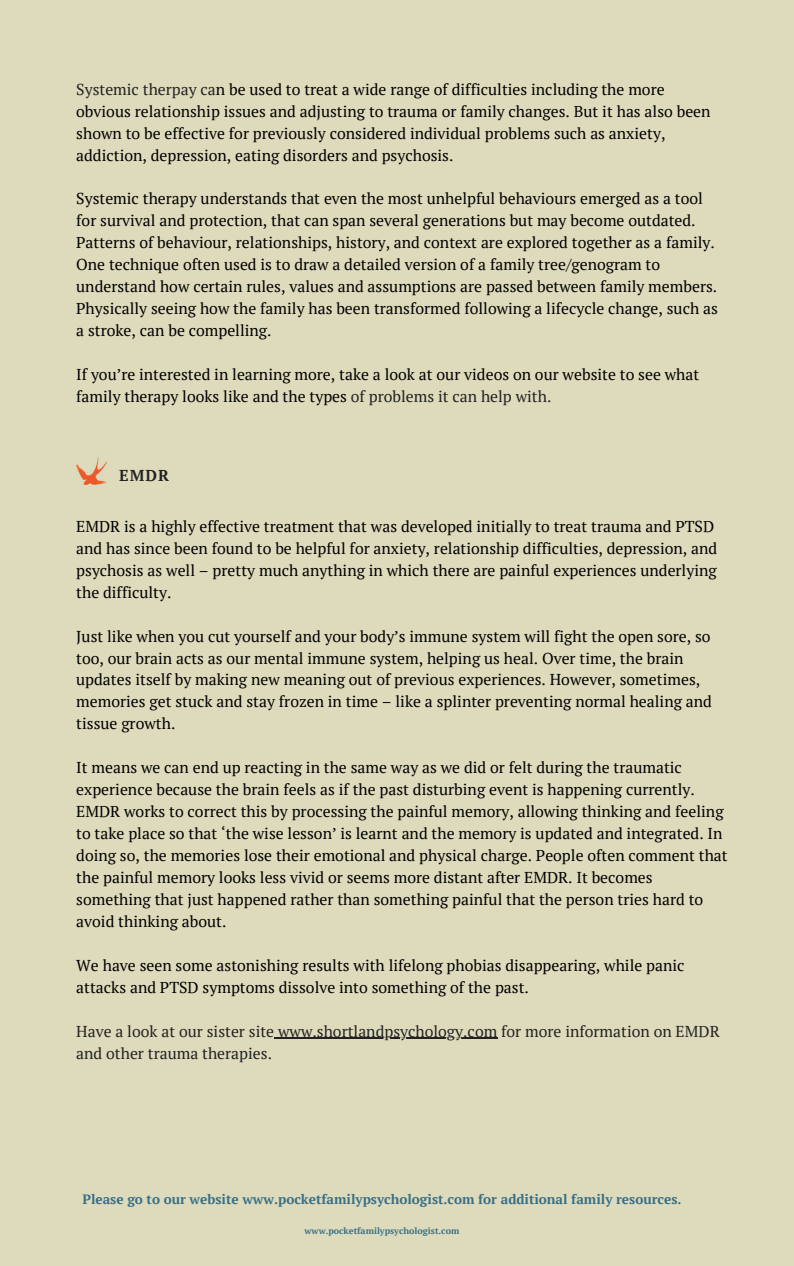
<style>
.page{position:relative;width:794px;height:1266px;background:#fff}
.page>*{position:absolute;margin:0;border:0;box-sizing:border-box;transform-origin:0 0}
.t1{font:15.75px/22px "PT Serif";color:#000}
.t2{font:15.75px/22px "PT Serif";color:#222}
.t3{font:700 15.75px "PT Serif";color:#222}
.t4{font:700 13.5px "PT Serif";color:#366f87}
.t5{font:700 9px "PT Serif";color:#366f87}
.s1{color:#222}
</style>
<div class="page">
<div style="left:0;top:0;width:793px;height:1266px;background:#dedbbc"></div>
<hr style="left:274px;top:1038px;width:223px;height:1px;background:#222">
<img style="left:76px;top:458px;width:30px;height:26px">
<p class="t1" style="left:76px;top:78px;width:635px"><span class="s1">Systemic therpay ca</span>n be used to treat a wide range of difficulties including the more obvious relationship issues and adjusting to trauma or family changes. But it has also been shown to be effective for previously considered individual problems such as anxiety, addiction, depression, eating disorders and psychosis.</p>
<p class="t1" style="left:76px;top:187px;width:642px">Systemic therapy understands that even the most unhelpful behaviours emerged as a tool for survival and protection, that can span several generations but may become outdated.<br>Patterns of behaviour, relationships, history, and context are explored together as a family.<br>One technique often used is to draw a detailed version of a family tree/genogram to understand how certain rules, values and assumptions are passed between family members.<br>Physically seeing how the family has been transformed following a lifecycle change, such as a stroke, can be compelling.</p>
<p class="t1" style="left:76px;top:363px;width:624px">If you’re interested in learning more, take a look at our videos on our website to see what family therapy looks like and the types <span class="s1">of problems it can help with.</span></p>
<p class="t3" style="left:119px;top:464px;width:52px">EMDR</p>
<p class="t1" style="left:76px;top:515px;width:642px">EMDR is a highly effective treatment that was developed initially to treat trauma and PTSD and has since been found to be helpful for anxiety, relationship difficulties, depression, and psychosis as well – pretty much anything in which there are painful experiences underlying the difficulty.</p>
<p class="t1" style="left:76px;top:624px;width:636px">Just like when you cut yourself and your body’s immune system will fight the open sore, so too, our brain acts as our mental immune system, helping us heal. Over time, the brain updates itself by making new meaning out of previous experiences. However, sometimes, memories get stuck and stay frozen in time – like a splinter preventing normal healing and tissue growth.</p>
<p class="t1" style="left:76px;top:756px;width:652px">It means we can end up reacting in the same way as we did or felt during the traumatic experience because the brain feels as if the past disturbing event is happening currently.<br>EMDR works to correct this by processing the painful memory, allowing thinking and feeling to take place so that ‘the wise lesson’ is learnt and the memory is updated and integrated. In doing so, the memories lose their emotional and physical charge. People often comment that the painful memory looks less vivid or seems more distant after EMDR. It becomes something that just happened rather than something painful that the person tries hard to avoid thinking about.</p>
<p class="t1" style="left:76px;top:954px;width:609px">We have seen some astonishing results with lifelong phobias disappearing, while panic attacks and PTSD symptoms dissolve into something of the past.</p>
<p class="t2" style="left:76px;top:1020px;width:644px">Have a look at our sister site www.shortlandpsychology.com for more information on EMDR and other trauma therapies.</p>
<p class="t4" style="left:82px;top:1190px;width:600px">Please go to our website www.pocketfamilypsychologist.com for additional family resources.</p>
<p class="t5" style="left:304px;top:1224px;width:156px">www.pocketfamilypsychologist.com</p>
</div>
